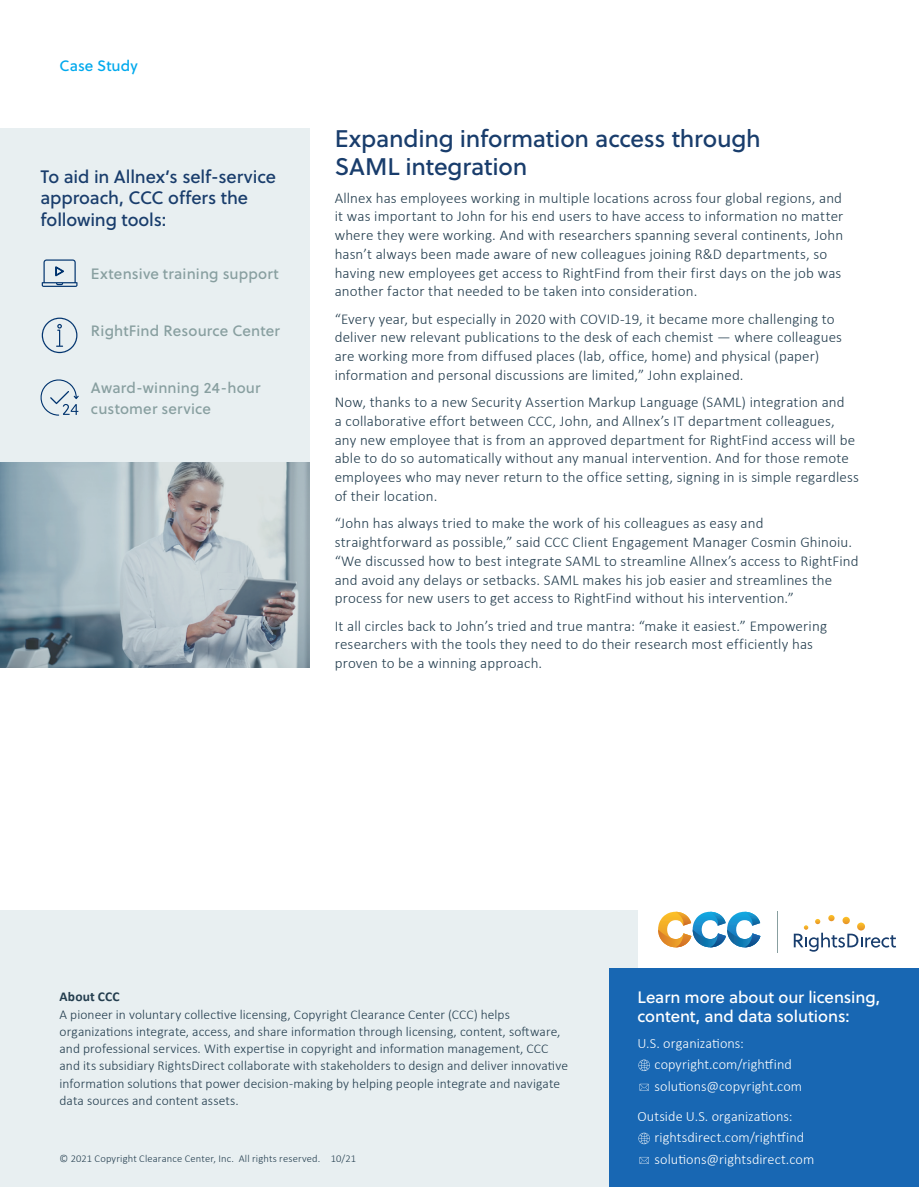
<style>
.page{position:relative;width:919px;height:1187px;background:#fff}
.page>*{position:absolute;margin:0;border:0;box-sizing:border-box;transform-origin:0 0}
.t1{font:24px/28.5px "Soleil Bk";letter-spacing:-.01em;color:#193d6c}
.t2{font:18px/21.6px "Soleil Bk";letter-spacing:-.005em;color:#193d6c}
.t3{font:16.5px/18.8px "Soleil Bk";letter-spacing:-.005em;color:#fff}
.t4{font:300 15px/18.8px "Calibri";letter-spacing:.01em;color:#233d4e}
.t5{font:15px/21px "Soleil Bk";letter-spacing:.01em;color:#889fa0}
.t6{font:15px "Soleil Bk";color:#00a9ed}
.t7{font:300 14.25px "Calibri";letter-spacing:.005em;color:#fff}
.t8{font:300 13.5px/17.2px "Calibri";letter-spacing:.005em;color:#233d4e}
.t9{font:300 10.5px "Calibri";letter-spacing:.015em;color:#233d4e}
.s1{font-weight:700}
</style>
<div class="page">
<div style="left:0;top:910px;width:637px;height:276px;background:#e8eff1"></div>
<svg style="left:658px;top:911px;width:102px;height:36px"></svg>
<svg style="left:793px;top:915px;width:103px;height:36px"></svg>
<hr style="left:777px;top:911px;width:1px;height:42px;background:#889fa0">
<div style="left:610px;top:967px;width:308px;height:219px;background:#1867b3"></div>
<svg style="left:638px;top:1059px;width:11px;height:11px"></svg>
<svg style="left:638px;top:1132px;width:11px;height:12px"></svg>
<svg style="left:639px;top:1083px;width:9px;height:7px"></svg>
<svg style="left:639px;top:1156px;width:9px;height:7px"></svg>
<div style="left:0;top:128px;width:309px;height:334px;background:#e8eff1"></div>
<svg style="left:42px;top:259px;width:35px;height:28px"></svg>
<svg style="left:40px;top:379px;width:39px;height:36px"></svg>
<svg style="left:42px;top:317px;width:35px;height:36px"></svg>
<img style="left:0;top:462px;width:309px;height:206px">
<p class="t6" style="left:60px;top:54px;width:80px">Case Study</p>
<p class="t2" style="left:40px;top:165px;width:237px">To aid in Allnex’s self-service approach, CCC offers the following tools:</p>
<p class="t5" style="left:91px;top:263px;width:189px">Extensive training support</p>
<p class="t5" style="left:91px;top:320px;width:190px">RightFind Resource Center</p>
<p class="t5" style="left:91px;top:377px;width:171px">Award-winning 24-hour customer service</p>
<p class="t1" style="left:334px;top:123px;width:427px">Expanding information access through<br>SAML integration</p>
<p class="t4" style="left:334px;top:188px;width:510px">Allnex has employees working in multiple locations across four global regions, and it was important to John for his end users to have access to information no matter where they were working. And with researchers spanning several continents, John hasn’t always been made aware of new colleagues joining R&amp;D departments, so having new employees get access to RightFind from their first days on the job was another factor that needed to be taken into consideration.</p>
<p class="t4" style="left:334px;top:309px;width:509px">“Every year, but especially in 2020 with COVID-19, it became more challenging to deliver new relevant publications to the desk of each chemist — where colleagues are working more from diffused places (lab, office, home) and physical (paper) information and personal discussions are limited,” John explained.</p>
<p class="t4" style="left:334px;top:392px;width:526px">Now, thanks to a new Security Assertion Markup Language (SAML) integration and<br>a collaborative effort between CCC, John, and Allnex’s IT department colleagues, any new employee that is from an approved department for RightFind access will be able to do so automatically without any manual intervention. And for those remote employees who may never return to the office setting, signing in is simple regardless of their location.</p>
<p class="t4" style="left:334px;top:513px;width:525px">“John has always tried to make the work of his colleagues as easy and straightforward as possible,” said CCC Client Engagement Manager Cosmin Ghinoiu. “We discussed how to best integrate SAML to streamline Allnex’s access to RightFind and avoid any delays or setbacks. SAML makes his job easier and streamlines the process for new users to get access to RightFind without his intervention.”</p>
<p class="t4" style="left:334px;top:616px;width:494px">It all circles back to John’s tried and true mantra: “make it easiest.” Empowering researchers with the tools they need to do their research most efficiently has proven to be a winning approach.</p>
<p class="t8" style="left:60px;top:988px;width:510px"><span class="s1">About CCC<br></span>A pioneer in voluntary collective licensing, Copyright Clearance Center (CCC) helps organizations integrate, access, and share information through licensing, content, software, and professional services. With expertise in copyright and information management, CCC and its subsidiary RightsDirect collaborate with stakeholders to design and deliver innovative information solutions that power decision-making by helping people integrate and navigate data sources and content assets.</p>
<p class="t3" style="left:637px;top:987px;width:244px">Learn more about our licensing, content, and data solutions:</p>
<p class="t7" style="left:637px;top:1033px;width:108px">U.S. organizations:</p>
<p class="t7" style="left:654px;top:1055px;width:139px">copyright.com/rightfind</p>
<p class="t7" style="left:654px;top:1076px;width:149px">solutions@copyright.com</p>
<p class="t7" style="left:637px;top:1106px;width:156px">Outside U.S. organizations:</p>
<p class="t7" style="left:654px;top:1128px;width:151px">rightsdirect.com/rightfind</p>
<p class="t9" style="left:60px;top:1152px;width:298px">© 2021 Copyright Clearance Center, Inc. All rights reserved. 10/21</p>
<p class="t7" style="left:654px;top:1149px;width:161px">solutions@rightsdirect.com</p>
</div>
